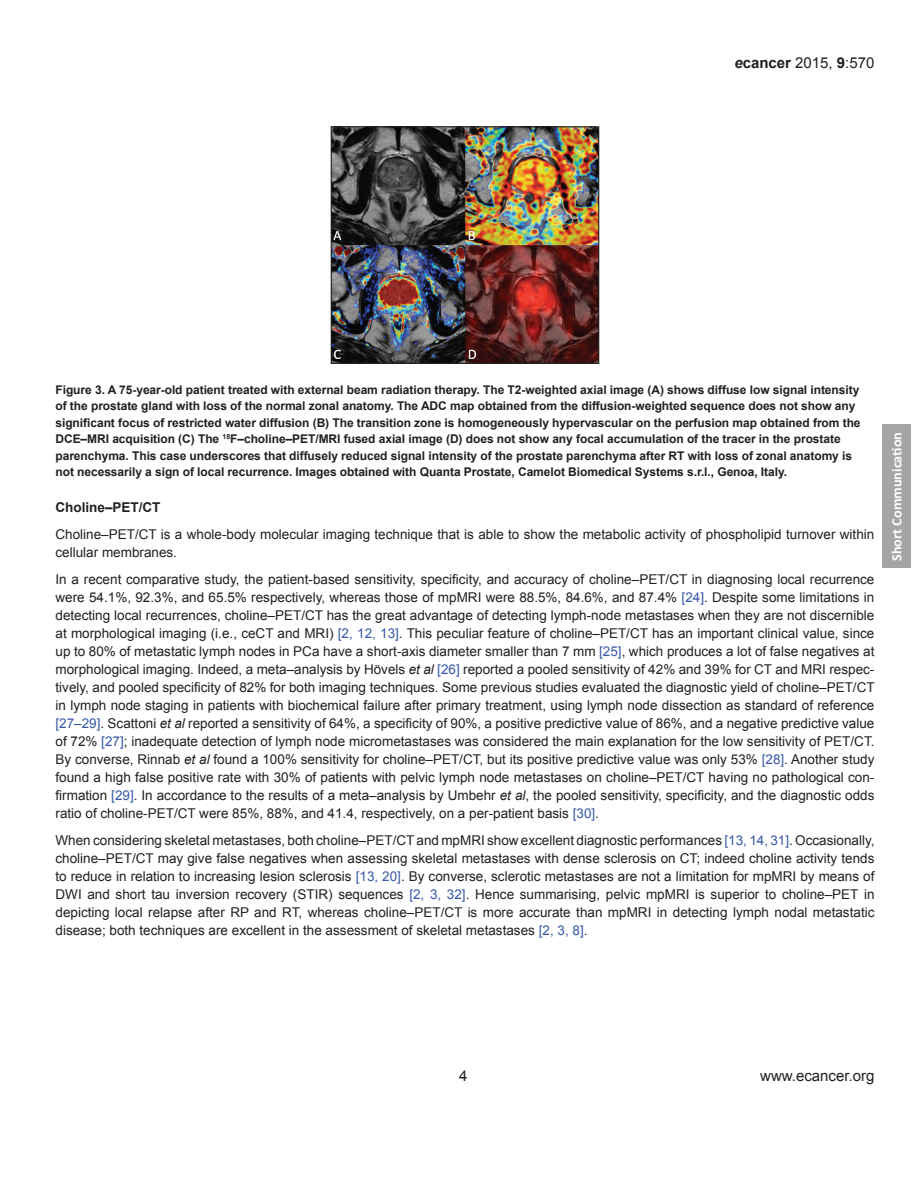
<style>
.page{position:relative;width:918px;height:1188px;background:#fff}
.page>*{position:absolute;margin:0;border:0;box-sizing:border-box;transform-origin:0 0}
.t1{font:15px "Arial";color:#231f20}
.t2{font:700 14.25px "Calibri";color:#fff}
.t3{font:13.5px/18px "Arial";color:#231f20;text-align:justify}
.t4{font:700 13.5px "Arial";color:#231f20}
.t5{font:700 12px/16.5px "Arial";letter-spacing:-.005em;color:#231f20}
.s1{font-weight:700;font-style:italic}
.s2{font-weight:700}
.s3{color:#3759a7}
.s4{font-style:italic}
</style>
<div class="page">
<div style="left:882px;top:425px;width:29px;height:143px;background:#a7a5a4"></div>
<img style="left:333px;top:128px;width:264px;height:234px">
<div style="left:331px;top:126px;width:268px;height:238px;border:1px solid #231f20"></div>
<p class="t1" style="left:734px;top:53px;width:142px"><span class="s1">e</span><span class="s2">cancer</span> 2015, <span class="s2">9</span>:570</p>
<p class="t5" style="left:55px;top:382px;width:807px">Figure 3. A 75-year-old patient treated with external beam radiation therapy. The T2-weighted axial image (A) shows diffuse low signal intensity of the prostate gland with loss of the normal zonal anatomy. The ADC map obtained from the diffusion-weighted sequence does not show any significant focus of restricted water diffusion (B) The transition zone is homogeneously hypervascular on the perfusion map obtained from the DCE–MRI acquisition (C) The <sup>18</sup>F–choline–PET/MRI fused axial image (D) does not show any focal accumulation of the tracer in the prostate parenchyma. This case underscores that diffusely reduced signal intensity of the prostate parenchyma after RT with loss of zonal anatomy is not necessarily a sign of local recurrence. Images obtained with Quanta Prostate, Camelot Biomedical Systems s.r.l., Genoa, Italy.</p>
<p class="t4" style="left:56px;top:499px;width:107px">Choline–PET/CT</p>
<p class="t3" style="left:56px;top:526px;width:820px">Choline–PET/CT is a whole-body molecular imaging technique that is able to show the metabolic activity of phospholipid turnover within cellular membranes.</p>
<p class="t3" style="left:56px;top:571px;width:821px">In a recent comparative study, the patient-based sensitivity, specificity, and accuracy of choline–PET/CT in diagnosing local recurrence were 54.1%, 92.3%, and 65.5% respectively, whereas those of mpMRI were 88.5%, 84.6%, and 87.4% <span class="s3">[24]</span>. Despite some limitations in detecting local recurrences, choline–PET/CT has the great advantage of detecting lymph-node metastases when they are not discernible at morphological imaging (i.e., ceCT and MRI) <span class="s3">[2, 12, 13]</span>. This peculiar feature of choline–PET/CT has an important clinical value, since up to 80% of metastatic lymph nodes in PCa have a short-axis diameter smaller than 7 mm <span class="s3">[25]</span>, which produces a lot of false negatives at morphological imaging. Indeed, a meta–analysis by Hӧvels <span class="s4">et al</span> <span class="s3">[26]</span> reported a pooled sensitivity of 42% and 39% for CT and MRI respec&shy;tively, and pooled specificity of 82% for both imaging techniques. Some previous studies evaluated the diagnostic yield of choline–PET/CT in lymph node staging in patients with biochemical failure after primary treatment, using lymph node dissection as standard of reference <span class="s3">[27–29]</span>. Scattoni <span class="s4">et al</span> reported a sensitivity of 64%, a specificity of 90%, a positive predictive value of 86%, and a negative predictive value of 72% <span class="s3">[27]</span>; inadequate detection of lymph node micrometastases was considered the main explanation for the low sensitivity of PET/CT.<br>By converse, Rinnab <span class="s4">et al</span> found a 100% sensitivity for choline–PET/CT, but its positive predictive value was only 53% <span class="s3">[28]</span>. Another study found a high false positive rate with 30% of patients with pelvic lymph node metastases on choline–PET/CT having no pathological con&shy;firmation <span class="s3">[29]</span>. In accordance to the results of a meta–analysis by Umbehr <span class="s4">et al</span>, the pooled sensitivity, specificity, and the diagnostic odds ratio of choline-PET/CT were 85%, 88%, and 41.4, respectively, on a per-patient basis <span class="s3">[30]</span>.</p>
<p class="t3" style="left:56px;top:832px;width:821px">When considering skeletal metastases, both choline–PET/CT and mpMRI show excellent diagnostic performances <span class="s3">[13, 14, 31]</span>. Occasionally, choline–PET/CT may give false negatives when assessing skeletal metastases with dense sclerosis on CT; indeed choline activity tends to reduce in relation to increasing lesion sclerosis <span class="s3">[13, 20]</span>. By converse, sclerotic metastases are not a limitation for mpMRI by means of DWI and short tau inversion recovery (STIR) sequences <span class="s3">[2, 3, 32]</span>. Hence summarising, pelvic mpMRI is superior to choline–PET in depicting local relapse after RP and RT, whereas choline–PET/CT is more accurate than mpMRI in detecting lymph nodal metastatic disease; both techniques are excellent in the assessment of skeletal metastases <span class="s3">[2, 3, 8]</span>.</p>
<p class="t2" style="left:888px;top:561px;width:130px;rotate:-90deg">Short Communication</p>
<p class="t1" style="left:459px;top:1066px;width:10px">4</p>
<p class="t1" style="left:760px;top:1066px;width:116px">www.ecancer.org</p>
</div>
